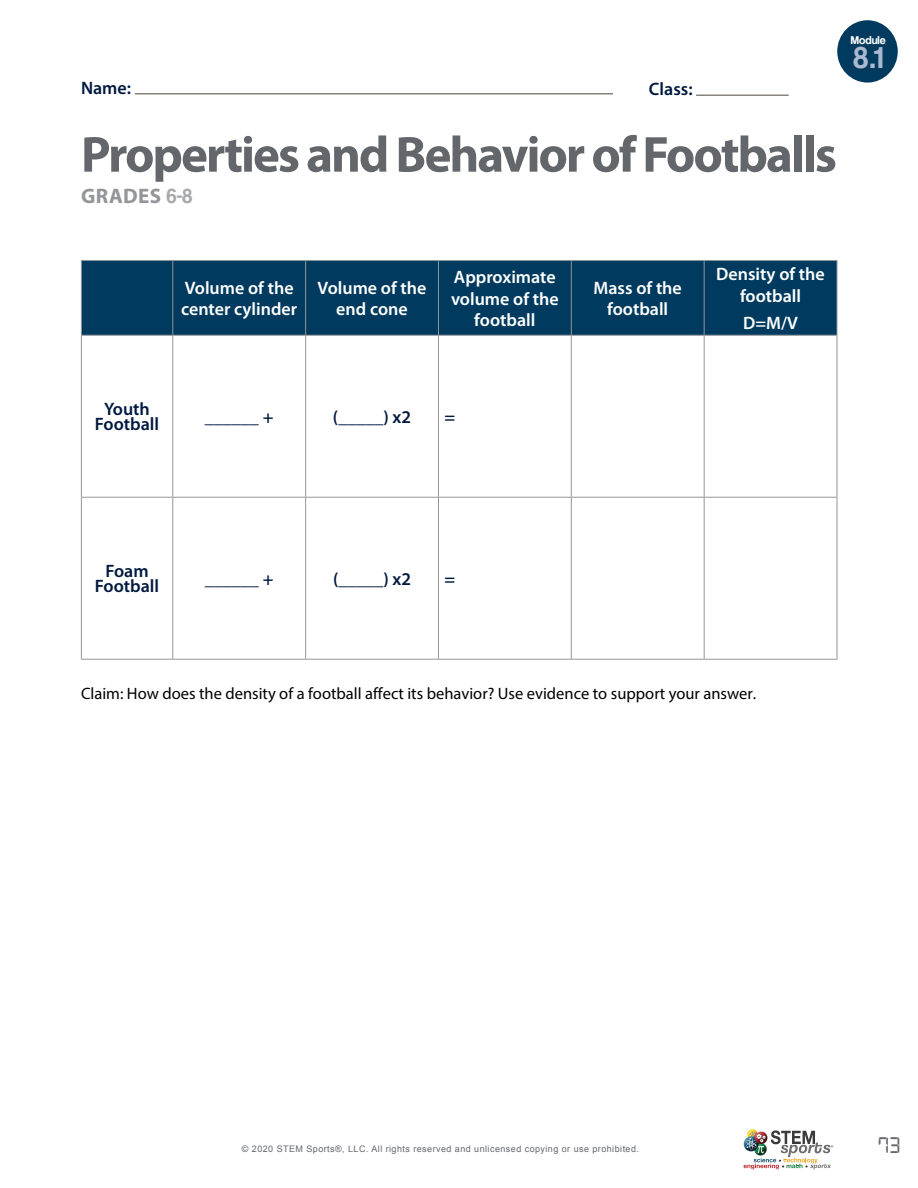
<style>
.page{position:relative;width:918px;height:1188px;background:#fff}
.page>*{position:absolute;margin:0;border:0;box-sizing:border-box;transform-origin:0 0}
.t1{font:700 51px "Myriad Pro";letter-spacing:-.04em;color:#63666b}
.t2{font:31.2px "Coolvetica Rg";color:#abb9ce}
.t3{font:24px "Digital 7";color:#63666b}
.t4{font:700 21px "Myriad Pro";letter-spacing:.02em;color:#939598}
.t5{font:600 18px/21.6px "Myriad Pro";color:#fff;text-align:center}
.t6{font:600 18px/15px "Myriad Pro";color:#00193e;text-align:center}
.t7{font:16.5px "Myriad Pro";color:#000}
.t8{font:11.85px "Coolvetica Rg";color:#fff}
.t9{font:9px "Arial";letter-spacing:.05em;color:#63666b}
.s1{font-family:"Coolvetica Rg";font-weight:400;color:#a7a9ac}
</style>
<div class="page">
<svg style="left:744px;top:1129px;width:89px;height:41px"></svg>
<div style="left:837px;top:20px;width:61px;height:63px;background:#003b5f;border-radius:50%"></div>
<div style="left:82px;top:261px;width:755px;height:74px;background:#003b5f"></div>
<hr style="left:81px;top:260px;width:92px;height:1px;background:#939598">
<hr style="left:81px;top:261px;width:1px;height:74px;background:#939598">
<hr style="left:173px;top:260px;width:133px;height:1px;background:#939598">
<hr style="left:172px;top:261px;width:1px;height:74px;background:#939598">
<hr style="left:306px;top:260px;width:132px;height:1px;background:#939598">
<hr style="left:305px;top:261px;width:1px;height:74px;background:#939598">
<hr style="left:438px;top:260px;width:133px;height:1px;background:#939598">
<hr style="left:438px;top:261px;width:1px;height:74px;background:#939598">
<hr style="left:571px;top:260px;width:133px;height:1px;background:#939598">
<hr style="left:571px;top:261px;width:1px;height:74px;background:#939598">
<hr style="left:704px;top:260px;width:133px;height:1px;background:#939598">
<hr style="left:704px;top:261px;width:1px;height:74px;background:#939598">
<hr style="left:837px;top:261px;width:1px;height:74px;background:#939598">
<hr style="left:81px;top:335px;width:92px;height:1px;background:#939598">
<hr style="left:81px;top:336px;width:1px;height:161px;background:#939598">
<hr style="left:173px;top:335px;width:133px;height:1px;background:#939598">
<hr style="left:172px;top:336px;width:1px;height:161px;background:#939598">
<hr style="left:306px;top:335px;width:132px;height:1px;background:#939598">
<hr style="left:305px;top:336px;width:1px;height:161px;background:#939598">
<hr style="left:438px;top:335px;width:133px;height:1px;background:#939598">
<hr style="left:438px;top:336px;width:1px;height:161px;background:#939598">
<hr style="left:571px;top:335px;width:133px;height:1px;background:#939598">
<hr style="left:571px;top:336px;width:1px;height:161px;background:#939598">
<hr style="left:704px;top:335px;width:133px;height:1px;background:#939598">
<hr style="left:704px;top:336px;width:1px;height:161px;background:#939598">
<hr style="left:837px;top:336px;width:1px;height:161px;background:#939598">
<hr style="left:81px;top:497px;width:92px;height:1px;background:#939598">
<hr style="left:81px;top:498px;width:1px;height:161px;background:#939598">
<hr style="left:173px;top:497px;width:133px;height:1px;background:#939598">
<hr style="left:172px;top:498px;width:1px;height:161px;background:#939598">
<hr style="left:306px;top:497px;width:132px;height:1px;background:#939598">
<hr style="left:305px;top:498px;width:1px;height:161px;background:#939598">
<hr style="left:438px;top:497px;width:133px;height:1px;background:#939598">
<hr style="left:438px;top:498px;width:1px;height:161px;background:#939598">
<hr style="left:571px;top:497px;width:133px;height:1px;background:#939598">
<hr style="left:571px;top:498px;width:1px;height:161px;background:#939598">
<hr style="left:704px;top:497px;width:133px;height:1px;background:#939598">
<hr style="left:704px;top:498px;width:1px;height:161px;background:#939598">
<hr style="left:837px;top:498px;width:1px;height:161px;background:#939598">
<hr style="left:81px;top:659px;width:92px;height:1px;background:#939598">
<hr style="left:173px;top:659px;width:133px;height:1px;background:#939598">
<hr style="left:306px;top:659px;width:132px;height:1px;background:#939598">
<hr style="left:438px;top:659px;width:133px;height:1px;background:#939598">
<hr style="left:571px;top:659px;width:133px;height:1px;background:#939598">
<hr style="left:704px;top:659px;width:133px;height:1px;background:#939598">
<hr style="left:135px;top:93px;width:478px;height:1px;background:#88817e">
<hr style="left:696px;top:94px;width:93px;height:2px;background:#88817e">
<p class="t6" style="left:81px;top:81px;width:52px">Name:</p>
<p class="t6" style="left:649px;top:81px;width:45px">Class:</p>
<p class="t8" style="left:851px;top:33px;width:36px">Module</p>
<h2 class="t2" style="left:853px;top:39px;width:32px">8.1</h2>
<h1 class="t1" style="left:81px;top:121px;width:757px">Properties and Behavior of Footballs</h1>
<p class="t4" style="left:81px;top:182px;width:113px">GRADES <span class="s1">6-8</span></p>
<p class="t5" style="left:181px;top:277px;width:118px;text-align:left">Volume of the center cylinder</p>
<p class="t5" style="left:318px;top:277px;width:110px">Volume of the end cone</p>
<p class="t5" style="left:451px;top:266px;width:109px">Approximate volume of the football</p>
<p class="t5" style="left:594px;top:277px;width:90px">Mass of the football</p>
<p class="t5" style="left:716px;top:263px;width:110px">Density of the football</p>
<p class="t5" style="left:743px;top:313px;width:56px">D=M/V</p>
<p class="t6" style="left:95px;top:402px;width:66px">Youth<br>Football</p>
<p class="t6" style="left:205px;top:410px;width:70px">______ +</p>
<p class="t6" style="left:333px;top:410px;width:80px">(_____) x2</p>
<p class="t6" style="left:444px;top:410px;width:12px">=</p>
<p class="t6" style="left:95px;top:564px;width:66px">Foam<br>Football</p>
<p class="t6" style="left:205px;top:572px;width:70px">______ +</p>
<p class="t6" style="left:333px;top:572px;width:80px">(_____) x2</p>
<p class="t6" style="left:444px;top:572px;width:12px">=</p>
<p class="t7" style="left:81px;top:684px;width:677px">Claim: How does the density of a football affect its behavior? Use evidence to support your answer.</p>
<p class="t9" style="left:242px;top:1143px;width:399px">© 2020 STEM Sports®, LLC. All rights reserved and unlicensed copying or use prohibited.</p>
<h3 class="t3" style="left:878px;top:1135px;width:24px">73</h3>
</div>
